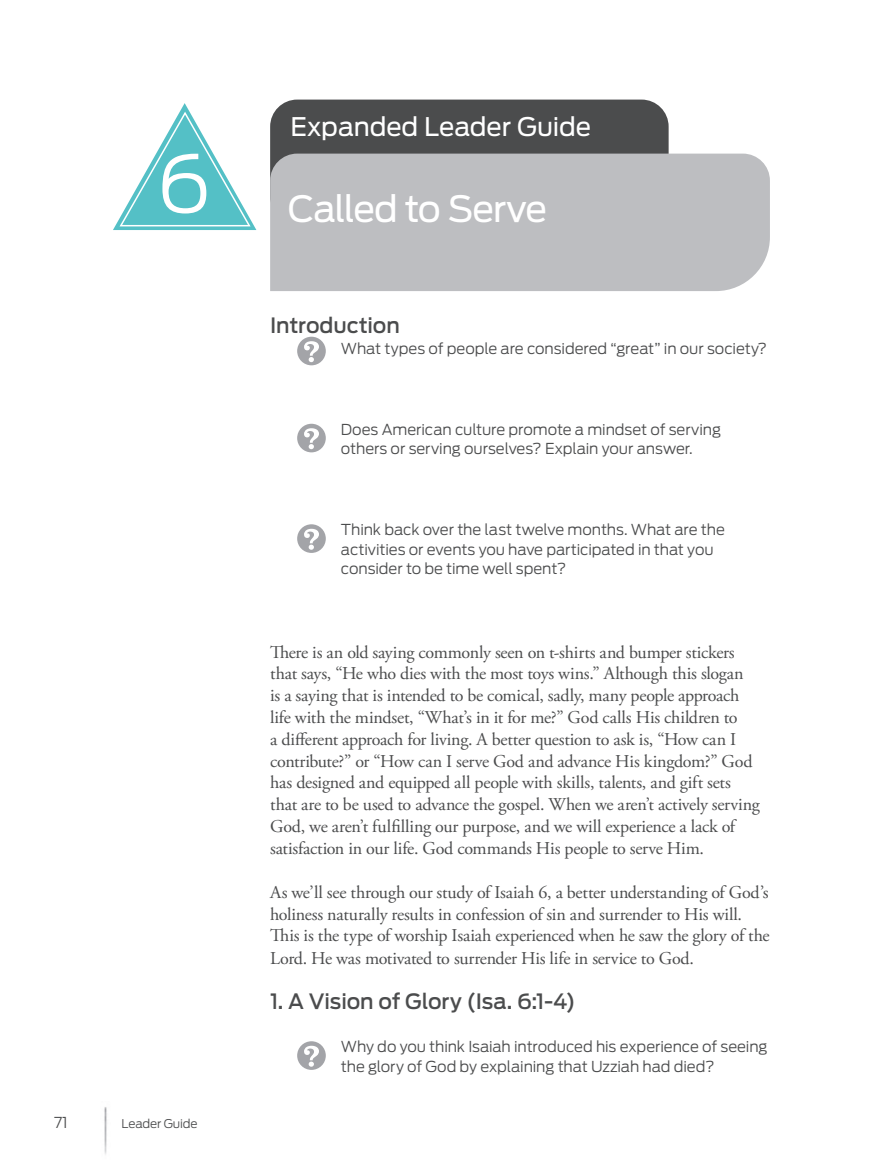
<style>
.page{position:relative;width:878px;height:1175px;background:#fff}
.page>*{position:absolute;margin:0;border:0;box-sizing:border-box;transform-origin:0 0}
.head1_session_number{font:300 79.5px "Antenna";color:#fff}
.head1{font:36px "Antenna";letter-spacing:-.035em;color:#fff}
.header2{font:25.5px "Antenna";letter-spacing:-.005em;color:#fff}
.subhead1{font:500 21px "Antenna";letter-spacing:-.005em;color:#4b4c4d}
.body_no_indent{font:18px/21.8px "Adobe Garamond Pro";letter-spacing:-.015em;color:#4b4c4d}
.questions{font:300 15px/19.5px "Antenna";letter-spacing:-.01em;color:#4b4c4d}
.t1{font:300 12px "Antenna";letter-spacing:-.01em;color:#4b4c4d}
</style>
<div class="page">
<div style="left:270px;top:100px;width:398px;height:123px;background:#4b4c4d;border-radius:27px"></div>
<div style="left:270px;top:154px;width:500px;height:137px;background:#bdbec1"></div>
<img style="left:104px;top:1107px;width:3px;height:48px">
<svg style="left:297px;top:337px;width:29px;height:28px"></svg>
<svg style="left:297px;top:424px;width:29px;height:28px"></svg>
<svg style="left:297px;top:524px;width:29px;height:29px"></svg>
<svg style="left:297px;top:1041px;width:29px;height:28px"></svg>
<svg style="left:113px;top:103px;width:143px;height:127px"></svg>
<p class="head1_session_number" style="left:156px;top:136px;width:56px">6</p>
<p class="questions" style="left:54px;top:1112px;width:15px">71</p>
<p class="t1" style="left:122px;top:1116px;width:78px">Leader Guide</p>
<p class="header2" style="left:290px;top:112px;width:302px">Expanded Leader Guide</p>
<p class="head1" style="left:288px;top:187px;width:260px">Called to Serve</p>
<p class="subhead1" style="left:270px;top:313px;width:131px">Introduction</p>
<p class="questions" style="left:341px;top:339px;width:427px">What types of people are considered “great” in our society?</p>
<p class="questions" style="left:341px;top:420px;width:381px">Does American culture promote a mindset of serving others or serving ourselves? Explain your answer.</p>
<p class="questions" style="left:341px;top:520px;width:385px">Think back over the last twelve months. What are the activities or events you have participated in that you consider to be time well spent?</p>
<p class="body_no_indent" style="left:270px;top:641px;width:491px">There is an old saying commonly seen on t-shirts and bumper stickers that says, “He who dies with the most toys wins.” Although this slogan<br>is a saying that is intended to be comical, sadly, many people approach life with the mindset, “What’s in it for me?” God calls His children to<br>a different approach for living. A better question to ask is, “How can I contribute?” or “How can I serve God and advance His kingdom?” God has designed and equipped all people with skills, talents, and gift sets that are to be used to advance the gospel. When we aren’t actively serving God, we aren’t fulfilling our purpose, and we will experience a lack of satisfaction in our life. God commands His people to serve Him.</p>
<p class="body_no_indent" style="left:270px;top:881px;width:501px">As we’ll see through our study of Isaiah 6, a better understanding of God’s holiness naturally results in confession of sin and surrender to His will.<br>This is the type of worship Isaiah experienced when he saw the glory of the Lord. He was motivated to surrender His life in service to God.</p>
<p class="subhead1" style="left:270px;top:988px;width:307px">1. A Vision of Glory (Isa. 6:1-4)</p>
<p class="questions" style="left:341px;top:1037px;width:428px">Why do you think Isaiah introduced his experience of seeing the glory of God by explaining that Uzziah had died?</p>
</div>
